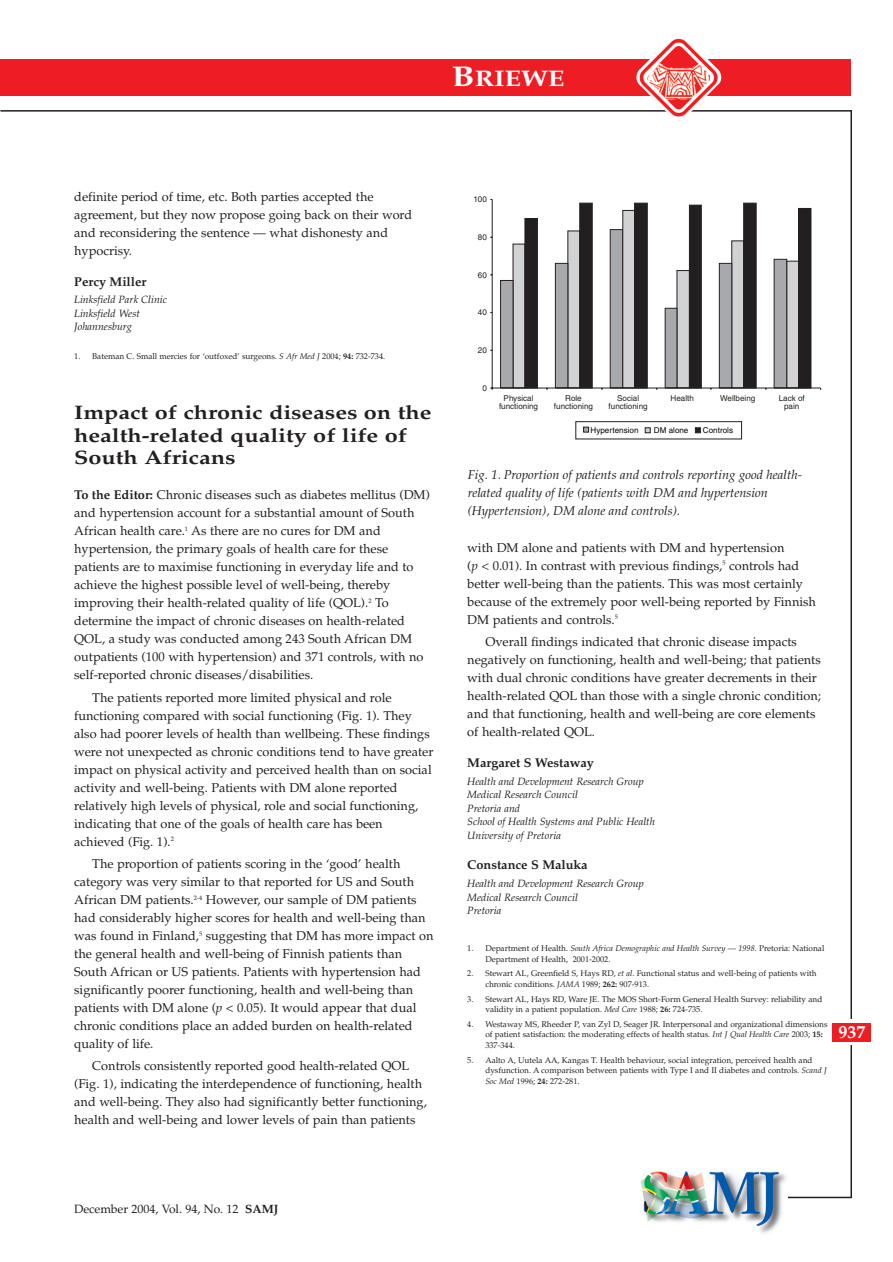
<style>
.page{position:relative;width:893px;height:1262px;background:#fff}
.page>*{position:absolute;margin:0;border:0;box-sizing:border-box;transform-origin:0 0}
.t1{font:700 22.5px "Palatino";color:#fff;scale:1.2 1}
.t2{font:700 19.5px/22.5px "Palatino";color:#231f20;scale:1.2 1}
.t3{font:700 18px "Palatino";color:#fff}
.t4{font:12.75px/18px "Palatino";color:#231f20}
.t5{font:italic 12.75px/18px "Palatino";color:#231f20}
.t6{font:700 12.75px "Palatino";color:#231f20}
.t7{font:12px "Palatino";color:#231f20}
.t8{font:italic 10.5px/13.5px "Palatino";color:#231f20}
.t9{font:8.25px/10.5px "Palatino";color:#231f20}
.t10{font:8.1px/8.1px "Helvetica";color:#231f20;text-align:center}
.t11{font:8.1px "Helvetica";color:#020405}
.s1{font-size:28.5px}
.s2{font-style:italic}
.s3{font-weight:700}
</style>
<div class="page">
<hr style="left:850px;top:110px;width:2px;height:1088px;background:#231f20">
<div style="left:836px;top:1019px;width:28px;height:26px;background:#fff"></div>
<hr style="left:788px;top:1196px;width:63px;height:2px;background:#231f20">
<div style="left:0;top:59px;width:851px;height:36px;background:#ee1d23"></div>
<hr style="left:0;top:110px;width:851px;height:2px;background:#231f20">
<img style="left:636px;top:38px;width:85px;height:79px">
<img style="left:640px;top:1171px;width:146px;height:62px">
<div style="left:832px;top:1023px;width:39px;height:19px;background:#ee1d23"></div>
<svg style="left:501px;top:388px;width:36px;height:1px"></svg>
<svg style="left:555px;top:388px;width:37px;height:1px"></svg>
<svg style="left:610px;top:388px;width:37px;height:1px"></svg>
<svg style="left:665px;top:388px;width:36px;height:1px"></svg>
<svg style="left:719px;top:388px;width:37px;height:1px"></svg>
<svg style="left:774px;top:388px;width:37px;height:1px"></svg>
<hr style="left:491px;top:199px;width:1px;height:189px;background:#231f20">
<hr style="left:492px;top:387px;width:328px;height:1px;background:#231f20">
<svg style="left:583px;top:427px;width:6px;height:5px"></svg>
<svg style="left:644px;top:427px;width:6px;height:6px"></svg>
<svg style="left:695px;top:427px;width:5px;height:6px"></svg>
<div style="left:575px;top:421px;width:167px;height:18px;border:1px solid #231f20"></div>
<div style="left:512px;top:244px;width:13px;height:144px;background:#d1d2d4;border:1px solid #231f20"></div>
<div style="left:567px;top:230px;width:13px;height:158px;background:#d1d2d4"></div>
<div style="left:676px;top:270px;width:13px;height:118px;background:#d1d2d4;border:1px solid #231f20"></div>
<div style="left:786px;top:261px;width:13px;height:127px;background:#d1d2d4"></div>
<div style="left:731px;top:240px;width:13px;height:148px;background:#d1d2d4"></div>
<div style="left:609px;top:229px;width:14px;height:159px;background:#a8a9ad;border:1px solid #231f20"></div>
<div style="left:622px;top:210px;width:13px;height:178px;background:#d1d2d4;border:1px solid #231f20"></div>
<div style="left:500px;top:280px;width:13px;height:108px;background:#a8a9ad;border:1px solid #231f20"></div>
<div style="left:555px;top:263px;width:13px;height:125px;background:#a8a9ad;border:1px solid #231f20"></div>
<div style="left:664px;top:308px;width:13px;height:80px;background:#a8a9ad;border:1px solid #231f20"></div>
<div style="left:718px;top:263px;width:14px;height:125px;background:#a8a9ad;border:1px solid #231f20"></div>
<div style="left:773px;top:259px;width:14px;height:129px;background:#a8a9ad;border:1px solid #231f20"></div>
<div style="left:524px;top:218px;width:14px;height:170px;background:#231f20;border:1px solid #231f20"></div>
<div style="left:579px;top:203px;width:13px;height:185px;background:#231f20"></div>
<div style="left:634px;top:203px;width:13px;height:185px;background:#231f20"></div>
<div style="left:689px;top:205px;width:12px;height:183px;background:#231f20"></div>
<div style="left:743px;top:203px;width:13px;height:185px;background:#231f20"></div>
<div style="left:798px;top:208px;width:13px;height:180px;background:#231f20"></div>
<h1 class="t1" style="left:452px;top:69px;width:95px"><span class="s1">B</span>RIEWE</h1>
<p class="t4" style="left:74px;top:189px;width:339px">definite period of time, etc. Both parties accepted the agreement, but they now propose going back on their word and reconsidering the sentence — what dishonesty and hypocrisy.</p>
<p class="t6" style="left:74px;top:276px;width:74px">Percy Miller</p>
<p class="t8" style="left:74px;top:294px;width:94px">Linksfield Park Clinic<br>Linksfield West<br>Johannesburg</p>
<p class="t9" style="left:74px;top:351px;width:312px">1. Bateman C. Small mercies for ‘outfoxed’ surgeons. <span class="s2">S Afr Med J</span> 2004; <span class="s3">94:</span> 732-734.</p>
<h2 class="t2" style="left:74px;top:404px;width:299px">Impact of chronic diseases on the health-related quality of life of<br>South Africans</h2>
<p class="t4" style="left:74px;top:487px;width:357px"><span class="s3">To the Editor:</span> Chronic diseases such as diabetes mellitus (DM) and hypertension account for a substantial amount of South African health care.<sup>1</sup> As there are no cures for DM and hypertension, the primary goals of health care for these patients are to maximise functioning in everyday life and to achieve the highest possible level of well-being, thereby improving their health-related quality of life (QOL).<sup>2</sup> To determine the impact of chronic diseases on health-related QOL, a study was conducted among 243 South African DM outpatients (100 with hypertension) and 371 controls, with no self-reported chronic diseases/disabilities.</p>
<p class="t4" style="left:74px;top:690px;width:360px;text-indent:18px">The patients reported more limited physical and role functioning compared with social functioning (Fig. 1). They also had poorer levels of health than wellbeing. These findings were not unexpected as chronic conditions tend to have greater impact on physical activity and perceived health than on social activity and well-being. Patients with DM alone reported relatively high levels of physical, role and social functioning, indicating that one of the goals of health care has been achieved (Fig. 1).<sup>2</sup></p>
<p class="t4" style="left:74px;top:856px;width:361px;text-indent:18px">The proportion of patients scoring in the ‘good’ health category was very similar to that reported for US and South African DM patients.<sup>2-4</sup> However, our sample of DM patients had considerably higher scores for health and well-being than was found in Finland,<sup>5</sup> suggesting that DM has more impact on the general health and well-being of Finnish patients than South African or US patients. Patients with hypertension had significantly poorer functioning, health and well-being than patients with DM alone (<span class="s2">p</span> &lt; 0.05). It would appear that dual chronic conditions place an added burden on health-related quality of life.</p>
<p class="t4" style="left:74px;top:1058px;width:354px;text-indent:18px">Controls consistently reported good health-related QOL (Fig. 1), indicating the interdependence of functioning, health and well-being. They also had significantly better functioning, health and well-being and lower levels of pain than patients</p>
<p class="t7" style="left:74px;top:1203px;width:206px">December 2004, Vol. 94, No. 12 <span class="s3">SAMJ</span></p>
<p class="t10" style="left:473px;top:196px;width:15px">100</p>
<p class="t10" style="left:478px;top:234px;width:10px">80</p>
<p class="t10" style="left:478px;top:271px;width:10px">60</p>
<p class="t10" style="left:478px;top:309px;width:10px">40</p>
<p class="t10" style="left:478px;top:347px;width:10px">20</p>
<p class="t10" style="left:482px;top:385px;width:6px">0</p>
<p class="t10" style="left:499px;top:395px;width:41px">Physical functioning</p>
<p class="t10" style="left:554px;top:395px;width:41px">Role functioning</p>
<p class="t10" style="left:608px;top:395px;width:41px">Social functioning</p>
<p class="t10" style="left:670px;top:395px;width:25px">Health</p>
<p class="t10" style="left:720px;top:395px;width:37px">Wellbeing</p>
<p class="t10" style="left:778px;top:395px;width:27px">Lack of pain</p>
<p class="t11" style="left:590px;top:427px;width:49px">Hypertension</p>
<p class="t11" style="left:654px;top:427px;width:36px">DM alone</p>
<p class="t11" style="left:703px;top:427px;width:32px">Controls</p>
<p class="t5" style="left:467px;top:467px;width:336px">Fig. 1. Proportion of patients and controls reporting good health&shy;related quality of life (patients with DM and hypertension (Hypertension), DM alone and controls).</p>
<p class="t4" style="left:467px;top:540px;width:350px">with DM alone and patients with DM and hypertension<br>(<span class="s2">p</span> &lt; 0.01). In contrast with previous findings,<sup>5</sup> controls had better well-being than the patients. This was most certainly because of the extremely poor well-being reported by Finnish DM patients and controls.<sup>5</sup></p>
<p class="t4" style="left:467px;top:634px;width:355px;text-indent:18px">Overall findings indicated that chronic disease impacts negatively on functioning, health and well-being; that patients with dual chronic conditions have greater decrements in their health-related QOL than those with a single chronic condition; and that functioning, health and well-being are core elements of health-related QOL.</p>
<p class="t6" style="left:467px;top:757px;width:128px">Margaret S Westaway</p>
<p class="t8" style="left:467px;top:775px;width:189px">Health and Development Research Group<br>Medical Research Council<br>Pretoria and<br>School of Health Systems and Public Health<br>University of Pretoria</p>
<p class="t6" style="left:467px;top:860px;width:122px">Constance S Maluka</p>
<p class="t8" style="left:467px;top:878px;width:178px">Health and Development Research Group<br>Medical Research Council<br>Pretoria</p>
<p class="t9" style="left:485px;top:944px;width:340px;text-indent:-18px">1. Department of Health. <span class="s2">South Africa Demographic and Health Survey</span> — <span class="s2">1998</span>. Pretoria: National<br>Department of Health, 2001-2002.</p>
<p class="t9" style="left:485px;top:969px;width:333px;text-indent:-18px">2. Stewart AL, Greenfield S, Hays RD, <span class="s2">et al.</span> Functional status and well-being of patients with chronic conditions. <span class="s2">JAMA</span> 1989; <span class="s3">262:</span> 907-913.</p>
<p class="t9" style="left:485px;top:994px;width:338px;text-indent:-18px">3. Stewart AL, Hays RD, Ware JE. The MOS Short-Form General Health Survey: reliability and validity in a patient population. <span class="s2">Med Care</span> 1988; <span class="s3">26:</span> 724-735.</p>
<p class="t9" style="left:485px;top:1019px;width:344px;text-indent:-18px">4. Westaway MS, Rheeder P, van Zyl D, Seager JR. Interpersonal and organizational dimensions of patient satisfaction: the moderating effects of health status. <span class="s2">Int J Qual Health Care</span> 2003; <span class="s3">15:<br></span>337-344.</p>
<p class="t9" style="left:485px;top:1055px;width:343px;text-indent:-18px">5. Aalto A, Uutela AA, Kangas T. Health behaviour, social integration, perceived health and dysfunction. A comparison between patients with Type I and II diabetes and controls. <span class="s2">Scand J<br>Soc Med</span> 1996; <span class="s3">24:</span> 272-281.</p>
<h3 class="t3" style="left:838px;top:1025px;width:28px">937</h3>
</div>
